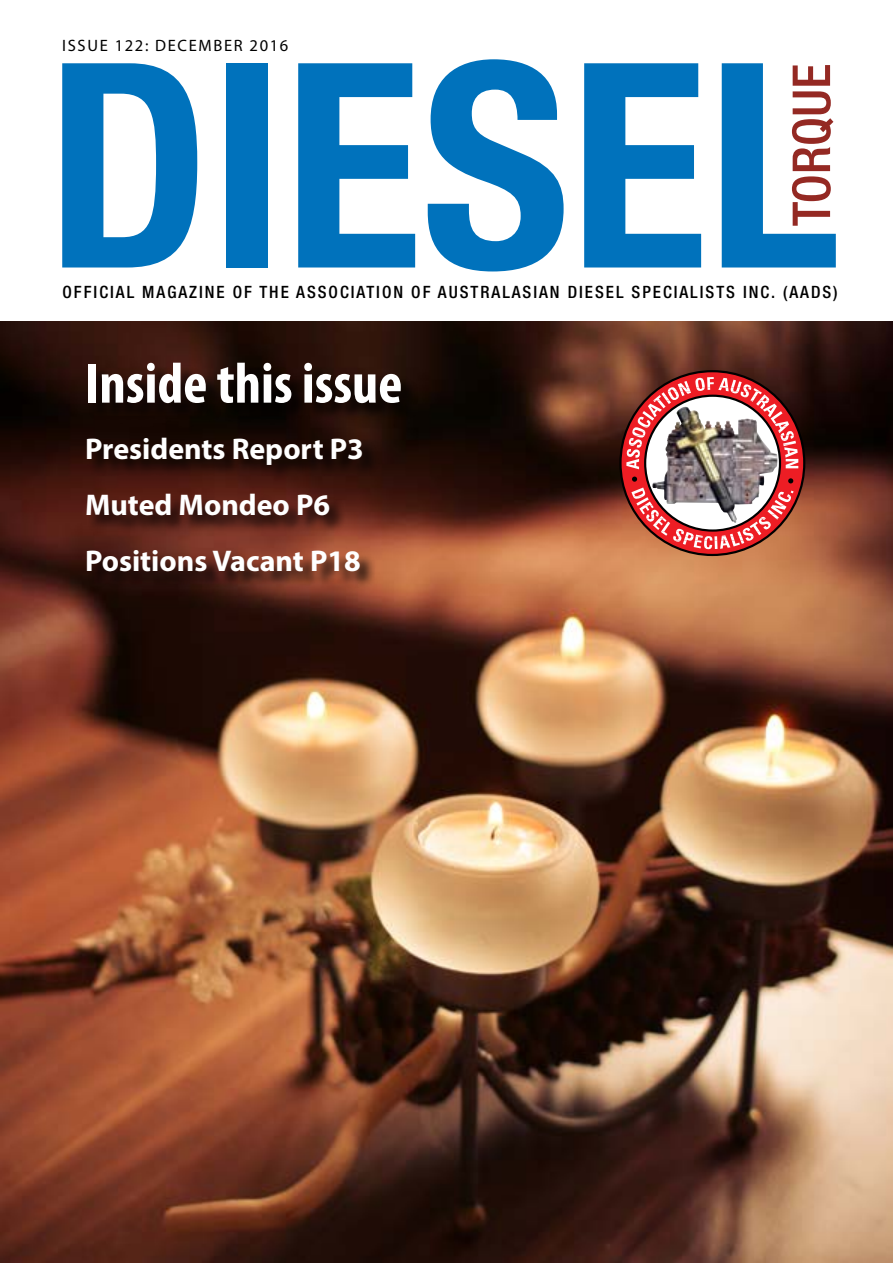
<style>
.page{position:relative;width:893px;height:1263px;background:#fff}
.page>*{position:absolute;margin:0;border:0;box-sizing:border-box;transform-origin:0 0}
.t1{font:700 condensed 285.9px "Helvetica Neue";color:#0072bc}
.t2{font:700 condensed 57.75px "Myriad Pro";color:#fff}
.t3{font:500 condensed 52.35px "Helvetica Neue";color:#942923}
.t4{font:700 30px/55.8px "Myriad Pro";color:#fff}
.t5{font:500 condensed 16.95px "Helvetica Neue";letter-spacing:.115em;color:#000}
.t6{font:16.5px "Myriad Pro";letter-spacing:.1em;color:#000}
.t7{font:500 13.95px "Helvetica Neue";letter-spacing:.1em;color:#000}
</style>
<div class="page">
<img style="left:0;top:322px;width:893px;height:941px">
<svg style="left:620px;top:371px;width:184px;height:184px;background:#b7161c"></svg>
<svg style="left:626px;top:377px;width:172px;height:92px;background:#b84949"></svg>
<svg style="left:645px;top:396px;width:135px;height:134px"></svg>
<svg style="left:631px;top:477px;width:163px;height:72px;background:#d35e57"></svg>
<img style="left:652px;top:407px;width:125px;height:116px">
<div style="left:88px;top:366px;width:330px;height:222px;background:#000;opacity:.75"></div>
<p class="t6" style="left:62px;top:35px;width:228px">ISSUE 122: DECEMBER 2016</p>
<p class="t7" style="left:61px;top:40px;width:222px">ISSUE 100: DECEMBER 2009</p>
<h1 class="t1" style="left:46px;top:-7px;width:795px">DIESEL</h1>
<h3 class="t3" style="left:780px;top:226px;width:164px;rotate:-90deg">TORQUE</h3>
<p class="t5" style="left:63px;top:281px;width:777px">OFFICIAL MAGAZINE OF THE ASSOCIATION OF AUSTRALASIAN DIESEL SPECIALISTS INC. (AADS)</p>
<h2 class="t2" style="left:85px;top:347px;width:319px">Inside this issue</h2>
<h3 class="t4" style="left:85px;top:420px;width:280px">Presidents Report P3<br>Muted Mondeo P6<br>Positions Vacant P18</h3>
</div>
